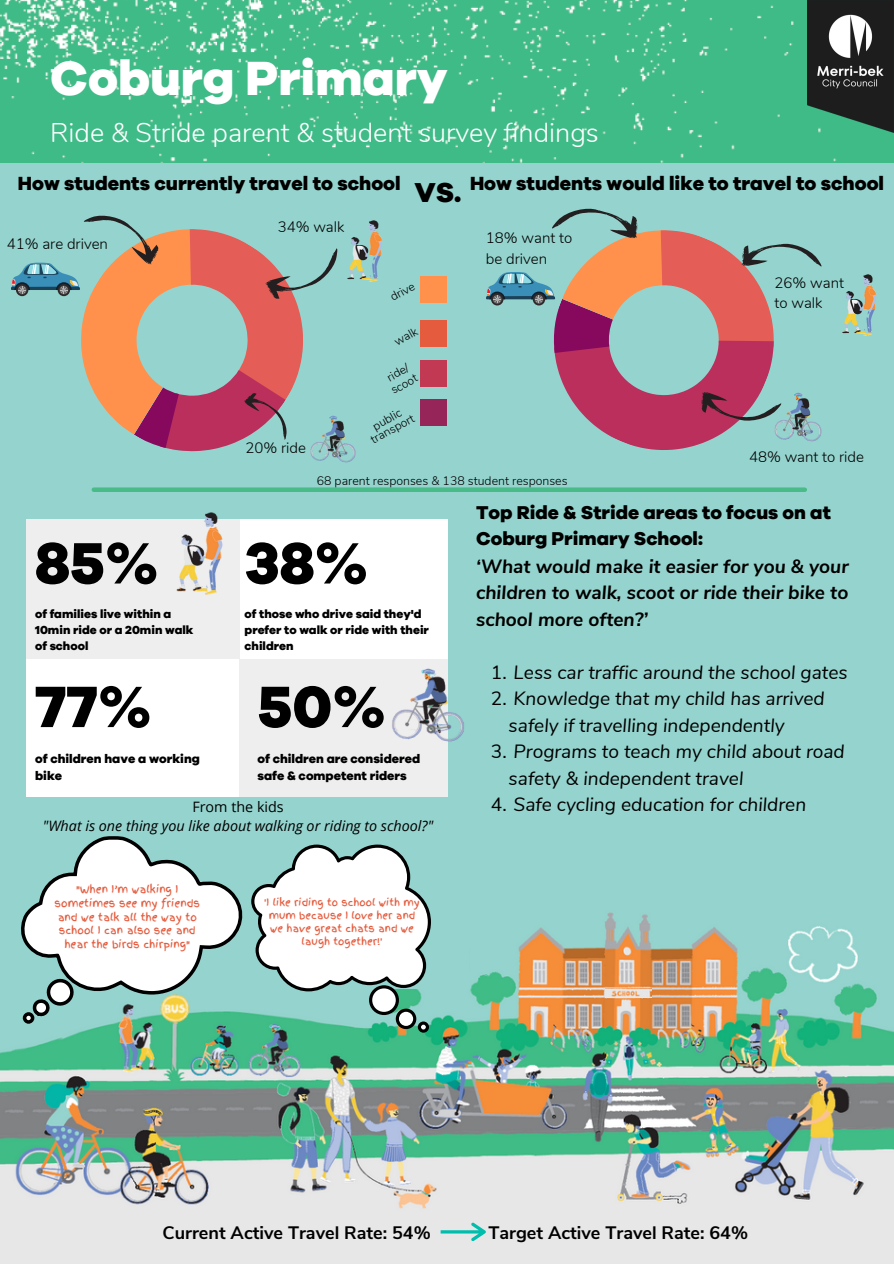
<style>
.page{position:relative;width:894px;height:1264px;background:#fff}
.page>*{position:absolute;margin:0;border:0;box-sizing:border-box;transform-origin:0 0}
.t1{font:800 60px "Galano Grotesque";color:#000}
.t2{font:800 49.5px "Galano Grotesque";color:#fff}
.t3{font:800 28.2px "Galano Grotesque";color:#000}
.t4{font:300 27px "Nunito";color:#fff}
.t5{font:800 19.65px "Galano Grotesque";color:#000}
.t6{font:italic 19.2px/26.4px "Nunito Sans";color:#000}
.t7{font:italic 700 19.2px/26.4px "Nunito Sans";color:#000;text-align:justify}
.t8{font:800 19.2px/26.4px "Galano Grotesque";color:#000}
.t9{font:700 18px "Nunito Sans";color:#000}
.t10{font:300 15px/20.2px "Nunito";color:#000}
.t11{font:italic 14.4px "Open Sans";color:#000}
.t12{font:14.4px "Open Sans";color:#000}
.t13{font:800 12.6px/16.8px "Galano Grotesque";color:#000}
.t14{font:300 12.3px "Nunito Sans";color:#000}
.t15{font:800 12px/16px "Galano Grotesque";color:#000}
.t16{font:300 12px/13px "Nunito";color:#000}
.t17{font:10.2px/13.6px "Finger Paint";color:#e45b3d;text-align:center}
.t18{font:9.75px/13px "Finger Paint";color:#e45b3d;text-align:center}
.s1{font-style:normal}
</style>
<div class="page">
<div style="left:0;top:163px;width:893px;height:659px;background:#95d4ce"></div>
<img style="left:0;top:822px;width:893px;height:441px">
<div style="left:0;top:752px;width:468px;height:236px;background:#95d4ce"></div>
<img style="left:0;top:0;width:893px;height:163px">
<img style="left:348px;top:215px;width:36px;height:67px">
<img style="left:306px;top:414px;width:52px;height:50px">
<img style="left:840px;top:268px;width:38px;height:68px">
<svg style="left:486px;top:204px;width:336px;height:246px;background:#a49fa1"></svg>
<div style="left:420px;top:277px;width:26px;height:26px;background:#ff914d"></div>
<div style="left:420px;top:321px;width:26px;height:26px;background:#e45b3d"></div>
<div style="left:420px;top:360px;width:26px;height:27px;background:#c13952"></div>
<div style="left:420px;top:399px;width:26px;height:27px;background:#962659"></div>
<div style="left:239px;top:519px;width:208px;height:147px;background:#fff"></div>
<div style="left:27px;top:519px;width:212px;height:147px;background:#eee"></div>
<img style="left:175px;top:504px;width:50px;height:91px">
<div style="left:730px;top:890px;width:56px;height:47px;background:#95d4ce"></div>
<div style="left:26px;top:659px;width:213px;height:138px;background:#fff"></div>
<div style="left:239px;top:659px;width:208px;height:138px;background:#eee"></div>
<img style="left:392px;top:666px;width:75px;height:78px">
<div style="left:94px;top:487px;width:710px;height:5px;background:#48bb88"></div>
<img style="left:605px;top:988px;width:46px;height:9px">
<svg style="left:440px;top:1222px;width:45px;height:19px"></svg>
<svg style="left:20px;top:836px;width:411px;height:196px"></svg>
<img style="left:806px;top:1px;width:87px;height:131px">
<svg style="left:11px;top:202px;width:337px;height:249px;background:#acaaa1"></svg>
<h2 class="t2" style="left:50px;top:45px;width:399px">Coburg Primary</h2>
<h3 class="t4" style="left:50px;top:114px;width:550px">Ride &amp; Stride parent &amp; student survey findings</h3>
<p class="t5" style="left:18px;top:170px;width:384px">How students currently travel to school</p>
<p class="t5" style="left:470px;top:170px;width:415px">How students would like to travel to school</p>
<h3 class="t3" style="left:414px;top:174px;width:48px">VS.</h3>
<p class="t10" style="left:7px;top:234px;width:103px">41% are driven</p>
<p class="t10" style="left:278px;top:216px;width:68px">34% walk</p>
<p class="t10" style="left:245px;top:438px;width:62px">20% ride</p>
<p class="t16" style="left:388px;top:292px;width:28px;rotate:-29deg">drive</p>
<p class="t16" style="left:392px;top:337px;width:26px;rotate:-29deg">walk</p>
<p class="t16" style="left:382px;top:374px;width:30px;rotate:-29deg">ride/ scoot</p>
<p class="t16" style="left:363px;top:426px;width:50px;line-height:11.1px;text-align:center;rotate:-29deg">public transport</p>
<p class="t10" style="left:485px;top:228px;width:88px">18% want to be driven</p>
<p class="t14" style="left:317px;top:472px;width:252px">68 parent responses &amp; 138 student responses</p>
<p class="t10" style="left:774px;top:272px;width:71px">26% want to walk</p>
<p class="t10" style="left:748px;top:446px;width:116px">48% want to ride</p>
<h1 class="t1" style="left:35px;top:523px;width:125px">85%</h1>
<p class="t15" style="left:35px;top:605px;width:160px">of families live within a<br>10min ride or a 20min walk of school</p>
<h1 class="t1" style="left:35px;top:667px;width:118px">77%</h1>
<p class="t13" style="left:35px;top:750px;width:166px">of children have a working bike</p>
<h1 class="t1" style="left:244px;top:523px;width:125px">38%</h1>
<p class="t15" style="left:244px;top:605px;width:186px">of those who drive said they'd prefer to walk or ride with their children</p>
<h1 class="t1" style="left:257px;top:667px;width:130px">50%</h1>
<p class="t13" style="left:257px;top:750px;width:164px">of children are considered safe &amp; competent riders</p>
<p class="t12" style="left:192px;top:796px;width:93px">From the kids</p>
<p class="t11" style="left:43px;top:816px;width:392px">"What is one thing you like about walking or riding to school?"</p>
<p class="t17" style="left:55px;top:883px;width:147px">"When I’m walking I sometimes see my friends and we talk all the way to school I can also see and hear the birds chirping"</p>
<p class="t18" style="left:264px;top:895px;width:157px">'I like riding to school with my mum because I love her and we have great chats and we laugh together!'</p>
<p class="t8" style="left:476px;top:499px;width:356px">Top Ride &amp; Stride areas to focus on at<br>Coburg Primary School:</p>
<p class="t7" style="left:476px;top:553px;width:374px">‘What would make it easier for you &amp; your children to walk, scoot or ride their bike to school more often?’</p>
<p class="t6" style="left:490px;top:659px;width:358px"><span class="s1">1.</span> Less car traffic around the school gates</p>
<p class="t6" style="left:508px;top:685px;width:317px;text-indent:-18px"><span class="s1">2.</span> Knowledge that my child has arrived safely if travelling independently</p>
<p class="t6" style="left:508px;top:738px;width:337px;text-indent:-18px"><span class="s1">3.</span> Programs to teach my child about road safety &amp; independent travel</p>
<p class="t6" style="left:490px;top:791px;width:317px"><span class="s1">4.</span> Safe cycling education for children</p>
<p class="t9" style="left:162px;top:1220px;width:270px">Current Active Travel Rate: 54%</p>
<p class="t9" style="left:488px;top:1220px;width:261px">Target Active Travel Rate: 64%</p>
</div>
